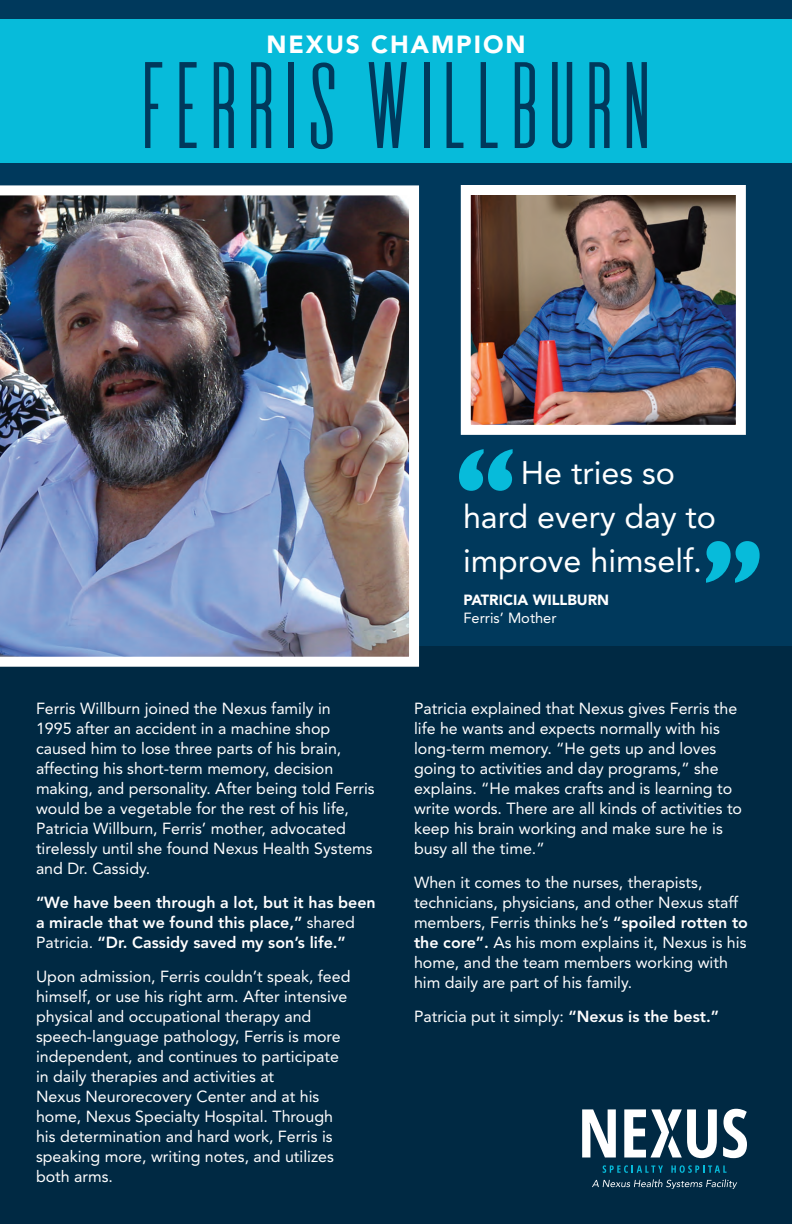
<style>
.page{position:relative;width:792px;height:1224px;background:#00395c}
.page>*{position:absolute;margin:0;border:0;box-sizing:border-box;transform-origin:0 0}
.t1{font:107.3px "De Valencia";letter-spacing:-.24em;color:#00395c}
.t2{font:32.3px/43.8px "Avenir";color:#fff;text-align:center}
.t3{font:900 24.6px "Avenir";letter-spacing:.08em;color:#fff}
.t4{font:16px/20px "Avenir";color:#fff}
.t5{font:800 16px/20px "Avenir";color:#fff}
.t6{font:900 14.6px "Avenir";color:#fff}
.t7{font:14.6px "Avenir";color:#fff}
.s1{font-weight:400}
.s2{font-weight:800}
</style>
<div class="page">
<div style="left:0;top:647px;width:792px;height:577px;background:#002943"></div>
<div style="left:0;top:19px;width:792px;height:144px;background:#07bbda"></div>
<img style="left:472px;top:196px;width:263px;height:228px">
<div style="left:461px;top:185px;width:285px;height:250px;border:10px solid #fff"></div>
<svg style="left:459px;top:449px;width:54px;height:42px"></svg>
<svg style="left:706px;top:541px;width:54px;height:42px"></svg>
<svg style="left:582px;top:1109px;width:34px;height:48px"></svg>
<svg style="left:624px;top:1109px;width:93px;height:49px"></svg>
<svg style="left:723px;top:1109px;width:24px;height:49px"></svg>
<svg style="left:603px;top:1165px;width:60px;height:8px"></svg>
<svg style="left:671px;top:1165px;width:56px;height:8px"></svg>
<svg style="left:592px;top:1179px;width:145px;height:10px"></svg>
<img style="left:0;top:185px;width:419px;height:482px">
<h3 class="t3" style="left:266px;top:30px;width:261px">NEXUS CHAMPION</h3>
<h1 class="t1" style="left:124px;top:46px;width:546px">FERRISWILLBURN</h1>
<p class="t4" style="left:36px;top:699px;width:340px">Ferris Willburn joined the Nexus family in<br>1995 after an accident in a machine shop caused him to lose three parts of his brain, affecting his short-term memory, decision making, and personality. After being told Ferris would be a vegetable for the rest of his life, Patricia Willburn, Ferris’ mother, advocated tirelessly until she found Nexus Health Systems and Dr. Cassidy.</p>
<p class="t5" style="left:36px;top:893px;width:341px">“We have been through a lot, but it has been a miracle that we found this place,” <span class="s1">shared<br>Patricia.</span> “Dr. Cassidy saved my son’s life.”</p>
<p class="t4" style="left:36px;top:967px;width:316px">Upon admission, Ferris couldn’t speak, feed himself, or use his right arm. After intensive physical and occupational therapy and speech-language pathology, Ferris is more independent, and continues to participate in daily therapies and activities at<br>Nexus Neurorecovery Center and at his home, Nexus Specialty Hospital. Through his determination and hard work, Ferris is speaking more, writing notes, and utilizes both arms.</p>
<h2 class="t2" style="left:463px;top:451px;width:255px">He tries so<br>hard every day to improve himself.</h2>
<p class="t6" style="left:464px;top:591px;width:147px">PATRICIA WILLBURN</p>
<p class="t7" style="left:464px;top:609px;width:95px">Ferris’ Mother</p>
<p class="t4" style="left:414px;top:699px;width:330px">Patricia explained that Nexus gives Ferris the life he wants and expects normally with his long-term memory. “He gets up and loves going to activities and day programs,” she explains. “He makes crafts and is learning to write words. There are all kinds of activities to keep his brain working and make sure he is busy all the time.”</p>
<p class="t4" style="left:414px;top:873px;width:335px">When it comes to the nurses, therapists, technicians, physicians, and other Nexus staff members, Ferris thinks he’s <span class="s2">“spoiled rotten to the core”.</span> As his mom explains it, Nexus is his home, and the team members working with him daily are part of his family.</p>
<p class="t4" style="left:414px;top:1007px;width:307px">Patricia put it simply: <span class="s2">“Nexus is the best.”</span></p>
</div>
